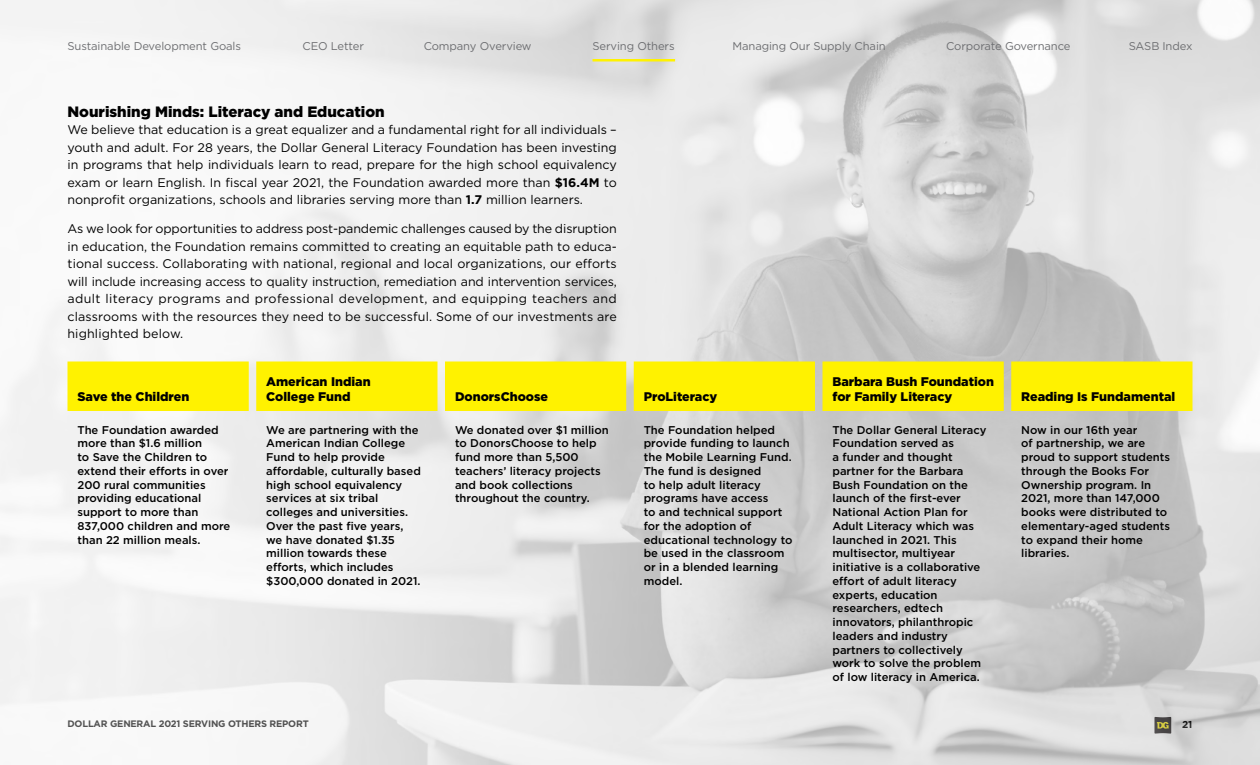
<style>
.page{position:relative;width:1260px;height:765px;background:#fff}
.page>*{position:absolute;margin:0;border:0;box-sizing:border-box;transform-origin:0 0}
.t1{font:900 15px "Gotham";color:#000}
.t2{font:12.5px/17.5px "Gotham";color:#000;text-align:justify}
.t3{font:900 12.5px/15px "Gotham";color:#000}
.t4{font:500 11.25px/13.8px "Gotham";color:#000}
.t5{font:11.25px "Gotham";letter-spacing:-.01em;color:#6d6e71}
.t6{font:700 10px "Gotham";color:#000}
.t7{font:700 9.38px "Gotham";letter-spacing:-.02em;color:#000}
.s1{font-weight:700}
</style>
<div class="page">
<img style="left:0;top:0;width:1260px;height:765px">
<div style="left:68px;top:362px;width:1124px;height:49px;background:#fff200"></div>
<hr style="left:592px;top:59px;width:83px;height:2px;background:#fff200">
<p class="t5" style="left:68px;top:39px;width:175px">Sustainable Development Goals</p>
<p class="t5" style="left:303px;top:39px;width:63px">CEO Letter</p>
<p class="t5" style="left:424px;top:39px;width:109px">Company Overview</p>
<p class="t5" style="left:593px;top:39px;width:84px">Serving Others</p>
<p class="t5" style="left:732px;top:39px;width:155px">Managing Our Supply Chain</p>
<p class="t5" style="left:946px;top:39px;width:126px">Corporate Governance</p>
<p class="t5" style="left:1129px;top:39px;width:65px">SASB Index</p>
<h1 class="t1" style="left:68px;top:101px;width:319px">Nourishing Minds: Literacy and Education</h1>
<p class="t2" style="left:68px;top:121px;width:551px">We believe that education is a great equalizer and a fundamental right for all individuals – youth and adult. For 28 years, the Dollar General Literacy Foundation has been investing in programs that help individuals learn to read, prepare for the high school equivalency exam or learn English. In fiscal year 2021, the Foundation awarded more than <span class="s1">$16.4M</span> to nonprofit organizations, schools and libraries serving more than <span class="s1">1.7</span> million learners.</p>
<p class="t2" style="left:68px;top:220px;width:551px">As we look for opportunities to address post-pandemic challenges caused by the disruption in education, the Foundation remains committed to creating an equitable path to educa&shy;tional success. Collaborating with national, regional and local organizations, our efforts will include increasing access to quality instruction, remediation and intervention services, adult literacy programs and professional development, and equipping teachers and classrooms with the resources they need to be successful. Some of our investments are highlighted below.</p>
<p class="t3" style="left:78px;top:389px;width:113px">Save the Children</p>
<p class="t3" style="left:266px;top:374px;width:106px">American Indian<br>College Fund</p>
<p class="t3" style="left:455px;top:389px;width:95px">DonorsChoose</p>
<p class="t3" style="left:644px;top:389px;width:75px">ProLiteracy</p>
<p class="t3" style="left:832px;top:374px;width:163px">Barbara Bush Foundation for Family Literacy</p>
<p class="t3" style="left:1021px;top:389px;width:156px">Reading Is Fundamental</p>
<p class="t4" style="left:78px;top:423px;width:154px">The Foundation awarded more than $1.6 million<br>to Save the Children to extend their efforts in over<br>200 rural communities providing educational support to more than<br>837,000 children and more than 22 million meals.</p>
<p class="t4" style="left:266px;top:423px;width:156px">We are partnering with the<br>American Indian College<br>Fund to help provide affordable, culturally based high school equivalency services at six tribal colleges and universities.<br>Over the past five years, we have donated $1.35 million towards these efforts, which includes $300,000 donated in 2021.</p>
<p class="t4" style="left:455px;top:423px;width:155px">We donated over $1 million to DonorsChoose to help fund more than 5,500 teachers’ literacy projects and book collections throughout the country.</p>
<p class="t4" style="left:644px;top:423px;width:150px">The Foundation helped provide funding to launch the Mobile Learning Fund.<br>The fund is designed<br>to help adult literacy programs have access<br>to and technical support for the adoption of educational technology to be used in the classroom or in a blended learning model.</p>
<p class="t4" style="left:833px;top:423px;width:155px">The Dollar General Literacy<br>Foundation served as<br>a funder and thought partner for the Barbara<br>Bush Foundation on the launch of the first-ever<br>National Action Plan for<br>Adult Literacy which was launched in 2021. This multisector, multiyear initiative is a collaborative effort of adult literacy experts, education researchers, edtech innovators, philanthropic leaders and industry partners to collectively work to solve the problem of low literacy in America.</p>
<p class="t4" style="left:1021px;top:423px;width:150px">Now in our 16th year<br>of partnership, we are proud to support students through the Books For<br>Ownership program. In<br>2021, more than 147,000 books were distributed to elementary-aged students to expand their home libraries.</p>
<p class="t7" style="left:68px;top:718px;width:243px">DOLLAR GENERAL 2021 SERVING OTHERS REPORT</p>
<p class="t6" style="left:1182px;top:718px;width:12px">21</p>
</div>
